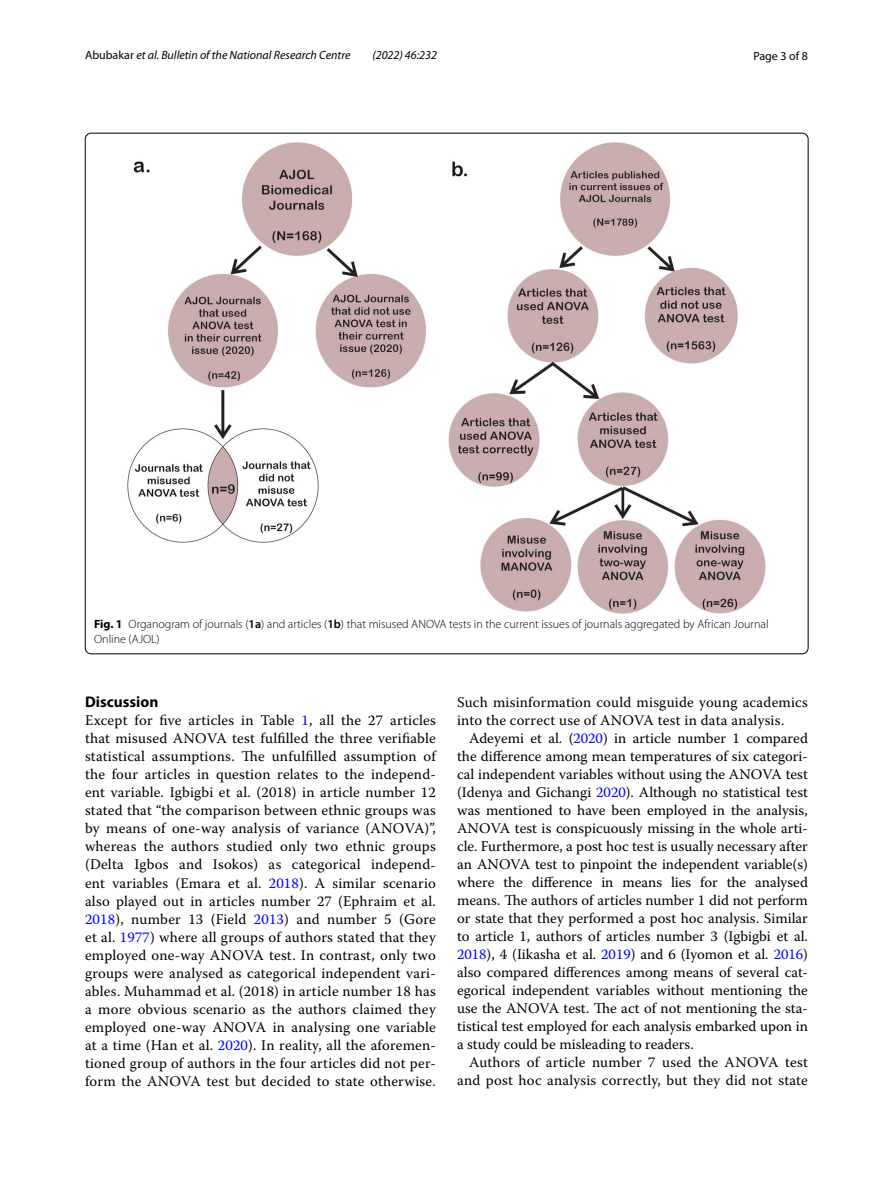
<style>
.page{position:relative;width:893px;height:1187px;background:#fff}
.page>*{position:absolute;margin:0;border:0;box-sizing:border-box;transform-origin:0 0}
.t1{font:700 15.45px "Myriad Pro";color:#000}
.t2{font:14.7px/18px "Warnock Pro";letter-spacing:.015em;color:#000;text-align:justify}
.t3{font:300 12px/15px "Myriad Pro";color:#000}
.t4{font:italic 12px "Myriad Pro";color:#000}
.t5{font:12px "Myriad Pro";color:#000}
.s1{font-style:normal}
.s2{font-weight:700}
.s3{font-weight:600}
.s4{color:#00f}
</style>
<div class="page">
<img style="left:128px;top:142px;width:638px;height:471px">
<p class="t4" style="left:85px;top:48px;width:267px"><span class="s1">Abubakar</span> et al. Bulletin of the National Research Centre</p>
<p class="t4" style="left:372px;top:48px;width:66px">(2022) 46:232</p>
<p class="t5" style="left:753px;top:48px;width:56px">Page 3 of 8</p>
<p class="t3" style="left:94px;top:617px;width:676px"><span class="s2">Fig. 1</span> Organogram of journals (<span class="s3">1a</span>) and articles (<span class="s3">1b</span>) that misused ANOVA tests in the current issues of journals aggregated by African Journal<br>Online (AJOL)</p>
<p class="t1" style="left:85px;top:692px;width:75px">Discussion</p>
<p class="t2" style="left:85px;top:711px;width:352px">Except for five articles in Table <span class="s4">1</span>, all the 27 articles that misused ANOVA test fulfilled the three verifiable statistical assumptions. The unfulfilled assumption of the four articles in question relates to the independ&shy;ent variable. Igbigbi et al. (2018) in article number 12 stated that “the comparison between ethnic groups was by means of one-way analysis of variance (ANOVA)”, whereas the authors studied only two ethnic groups (Delta Igbos and Isokos) as categorical independ&shy;ent variables (Emara et al. <span class="s4">2018</span>). A similar scenario also played out in articles number 27 (Ephraim et al.<br><span class="s4">2018</span>), number 13 (Field <span class="s4">2013</span>) and number 5 (Gore et al. <span class="s4">1977</span>) where all groups of authors stated that they employed one-way ANOVA test. In contrast, only two groups were analysed as categorical independent vari&shy;ables. Muhammad et al. (2018) in article number 18 has a more obvious scenario as the authors claimed they employed one-way ANOVA in analysing one variable at a time (Han et al. <span class="s4">2020</span>). In reality, all the aforemen&shy;tioned group of authors in the four articles did not per&shy;form the ANOVA test but decided to state otherwise.</p>
<p class="t2" style="left:457px;top:692px;width:352px">Such misinformation could misguide young academics into the correct use of ANOVA test in data analysis.</p>
<p class="t2" style="left:457px;top:728px;width:352px;text-indent:12px">Adeyemi et al. (<span class="s4">2020</span>) in article number 1 compared the difference among mean temperatures of six categori&shy;cal independent variables without using the ANOVA test (Idenya and Gichangi <span class="s4">2020</span>). Although no statistical test was mentioned to have been employed in the analysis, ANOVA test is conspicuously missing in the whole arti&shy;cle. Furthermore, a post hoc test is usually necessary after an ANOVA test to pinpoint the independent variable(s) where the difference in means lies for the analysed means. The authors of articles number 1 did not perform or state that they performed a post hoc analysis. Similar to article 1, authors of articles number 3 (Igbigbi et al.<br><span class="s4">2018</span>), 4 (Iikasha et al. <span class="s4">2019</span>) and 6 (Iyomon et al. <span class="s4">2016</span>) also compared differences among means of several cat&shy;egorical independent variables without mentioning the use the ANOVA test. The act of not mentioning the sta&shy;tistical test employed for each analysis embarked upon in a study could be misleading to readers.</p>
<p class="t2" style="left:457px;top:1052px;width:352px;text-align:right">Authors of article number 7 used the ANOVA test and post hoc analysis correctly, but they did not state</p>
</div>
